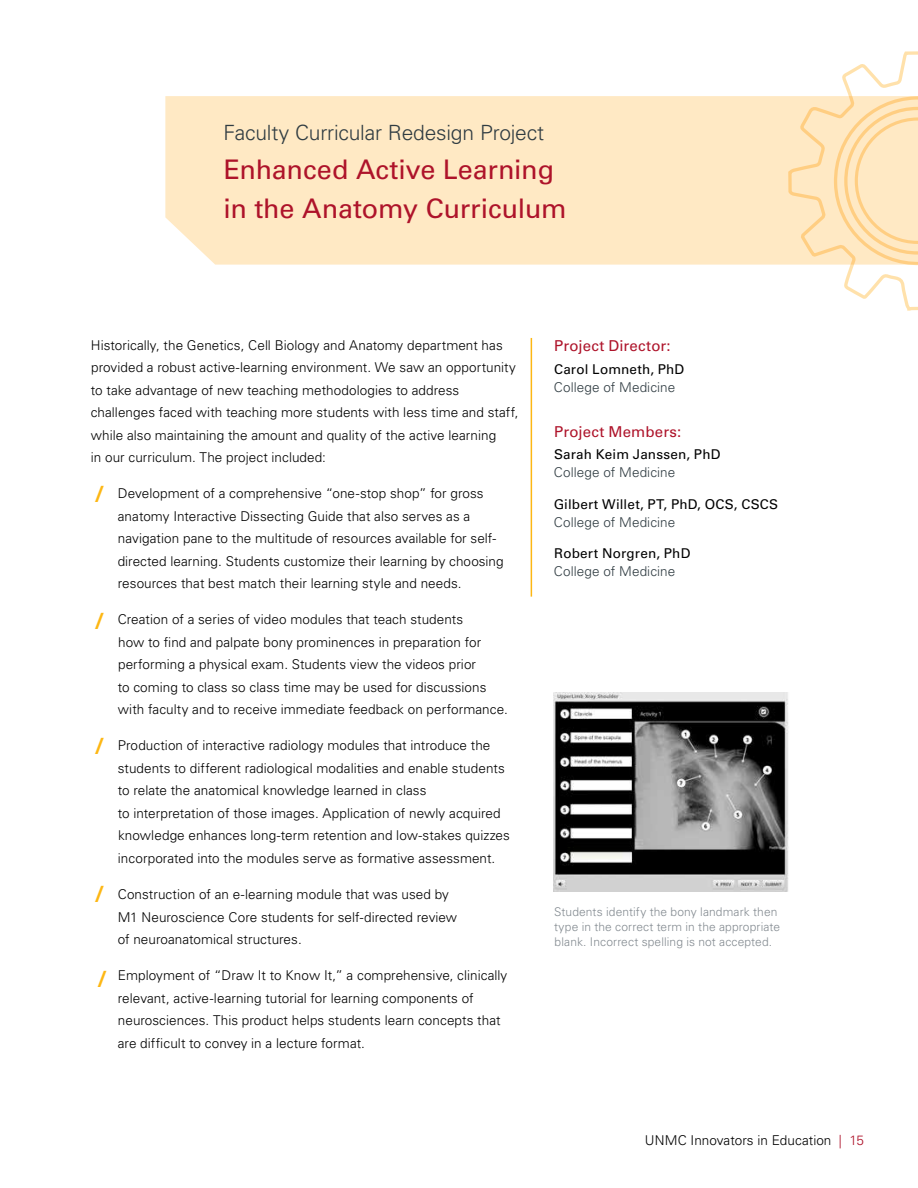
<style>
.page{position:relative;width:918px;height:1188px;background:#fff}
.page>*{position:absolute;margin:0;border:0;box-sizing:border-box;transform-origin:0 0}
.t1{font:27px/39px "Univers LT Std";letter-spacing:-.005em;color:#ae132a}
.t2{font:700 22.5px "Univers LT Std";color:#fdb714}
.t3{font:300 21px "Univers LT Std";letter-spacing:-.01em;color:#303c42}
.t4{font:15px "Univers LT Std";letter-spacing:.01em;color:#ae132a}
.t5{font:300 13.5px/22.5px "Univers LT Std";letter-spacing:.005em;color:#000}
.t6{font:13.5px "Univers LT Std";letter-spacing:.01em;color:#000}
.t7{font:300 13.5px "Univers LT Std";letter-spacing:.005em;color:#303c42}
.t8{font:300 12px/15px "Univers LT Std";letter-spacing:.01em;color:#848b91}
.s1{color:#ae132a}
</style>
<div class="page">
<div style="left:165px;top:96px;width:622px;height:169px;background:#ffe9c4"></div>
<svg style="left:787px;top:51px;width:131px;height:260px"></svg>
<hr style="left:531px;top:338px;width:1px;height:259px;background:#fdb714">
<img style="left:554px;top:693px;width:235px;height:199px">
<h3 class="t3" style="left:223px;top:120px;width:322px">Faculty Curricular Redesign Project</h3>
<h1 class="t1" style="left:223px;top:150px;width:345px">Enhanced Active Learning in the Anatomy Curriculum</h1>
<p class="t5" style="left:91px;top:334px;width:429px">Historically, the Genetics, Cell Biology and Anatomy department has provided a robust active-learning environment. We saw an opportunity to take advantage of new teaching methodologies to address challenges faced with teaching more students with less time and staff, while also maintaining the amount and quality of the active learning<br>in our curriculum. The project included:</p>
<p class="t5" style="left:118px;top:482px;width:388px">Development of a comprehensive “one-stop shop” for gross anatomy Interactive Dissecting Guide that also serves as a navigation pane to the multitude of resources available for self&shy;directed learning. Students customize their learning by choosing resources that best match their learning style and needs.</p>
<p class="t5" style="left:118px;top:608px;width:392px">Creation of a series of video modules that teach students<br>how to find and palpate bony prominences in preparation for performing a physical exam. Students view the videos prior<br>to coming to class so class time may be used for discussions with faculty and to receive immediate feedback on performance.</p>
<p class="t5" style="left:118px;top:734px;width:394px">Production of interactive radiology modules that introduce the students to different radiological modalities and enable students to relate the anatomical knowledge learned in class<br>to interpretation of those images. Application of newly acquired knowledge enhances long-term retention and low-stakes quizzes incorporated into the modules serve as formative assessment.</p>
<p class="t5" style="left:118px;top:883px;width:341px">Construction of an e-learning module that was used by<br>M1 Neuroscience Core students for self-directed review of neuroanatomical structures.</p>
<p class="t5" style="left:118px;top:964px;width:391px">Employment of “Draw It to Know It,” a comprehensive, clinically relevant, active-learning tutorial for learning components of neurosciences. This product helps students learn concepts that are difficult to convey in a lecture format.</p>
<h2 class="t2" style="left:94px;top:481px;width:11px">/</h2>
<h2 class="t2" style="left:94px;top:608px;width:11px">/</h2>
<h2 class="t2" style="left:94px;top:733px;width:11px">/</h2>
<h2 class="t2" style="left:94px;top:881px;width:11px">/</h2>
<h2 class="t2" style="left:97px;top:966px;width:11px">/</h2>
<p class="t4" style="left:554px;top:337px;width:118px">Project Director:</p>
<p class="t6" style="left:554px;top:361px;width:132px">Carol Lomneth, PhD</p>
<p class="t7" style="left:554px;top:379px;width:123px">College of Medicine</p>
<p class="t4" style="left:554px;top:423px;width:129px">Project Members:</p>
<p class="t6" style="left:554px;top:447px;width:168px">Sarah Keim Janssen, PhD</p>
<p class="t7" style="left:554px;top:464px;width:123px">College of Medicine</p>
<p class="t6" style="left:554px;top:496px;width:226px">Gilbert Willet, PT, PhD, OCS, CSCS</p>
<p class="t7" style="left:554px;top:514px;width:123px">College of Medicine</p>
<p class="t6" style="left:554px;top:546px;width:138px">Robert Norgren, PhD</p>
<p class="t7" style="left:554px;top:563px;width:123px">College of Medicine</p>
<p class="t8" style="left:554px;top:904px;width:228px">Students identify the bony landmark then type in the correct term in the appropriate blank. Incorrect spelling is not accepted.</p>
<p class="t5" style="left:645px;top:1128px;width:221px">UNMC Innovators in Education <span class="s1">| 15</span></p>
</div>
